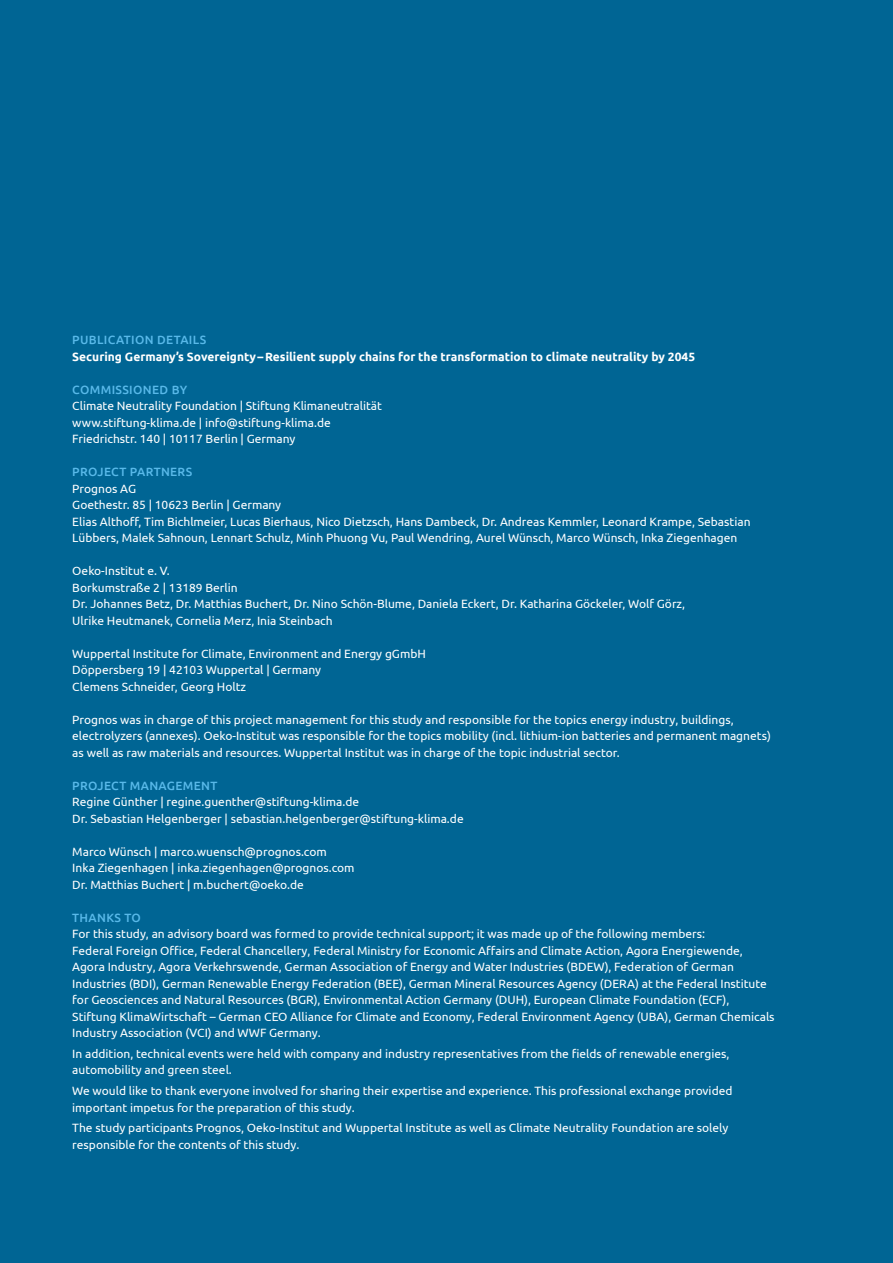
<style>
.page{position:relative;width:893px;height:1263px;background:#006594}
.page>*{position:absolute;margin:0;border:0;box-sizing:border-box;transform-origin:0 0}
.t1{font:12px/16.5px "Ubuntu";color:#fff}
.t2{font:700 12px "Ubuntu";color:#fff}
.t3{font:500 12px "Ubuntu";letter-spacing:.03em;color:#59b9e9}
</style>
<div class="page">
<p class="t3" style="left:72px;top:332px;width:135px">PUBLICATION DETAILS</p>
<p class="t2" style="left:72px;top:349px;width:624px">Securing Germany’s Sovereignty–Resilient supply chains for the transformation to climate neutrality by 2045</p>
<p class="t3" style="left:72px;top:382px;width:116px">COMMISSIONED BY</p>
<p class="t1" style="left:72px;top:397px;width:311px">Climate Neutrality Foundation | Stiftung Klimaneutralität www.stiftung-klima.de | info@stiftung-klima.de<br>Friedrichstr. 140 | 10117 Berlin | Germany</p>
<p class="t3" style="left:72px;top:464px;width:121px">PROJECT PARTNERS</p>
<p class="t1" style="left:72px;top:480px;width:680px">Prognos AG<br>Goethestr. 85 | 10623 Berlin | Germany<br>Elias Althoff, Tim Bichlmeier, Lucas Bierhaus, Nico Dietzsch, Hans Dambeck, Dr. Andreas Kemmler, Leonard Krampe, Sebastian Lübbers, Malek Sahnoun, Lennart Schulz, Minh Phuong Vu, Paul Wendring, Aurel Wünsch, Marco Wünsch, Inka Ziegenhagen</p>
<p class="t1" style="left:72px;top:562px;width:614px">Oeko-Institut e. V.<br>Borkumstraße 2 | 13189 Berlin<br>Dr. Johannes Betz, Dr. Matthias Buchert, Dr. Nino Schön-Blume, Daniela Eckert, Dr. Katharina Göckeler, Wolf Görz, Ulrike Heutmanek, Cornelia Merz, Inia Steinbach</p>
<p class="t1" style="left:72px;top:645px;width:355px">Wuppertal Institute for Climate, Environment and Energy gGmbH<br>Döppersberg 19 | 42103 Wuppertal | Germany<br>Clemens Schneider, Georg Holtz</p>
<p class="t1" style="left:72px;top:711px;width:700px">Prognos was in charge of this project management for this study and responsible for the topics energy industry, buildings, electrolyzers (annexes). Oeko-Institut was responsible for the topics mobility (incl. lithium-ion batteries and permanent magnets) as well as raw materials and resources. Wuppertal Institut was in charge of the topic industrial sector.</p>
<p class="t3" style="left:72px;top:778px;width:147px">PROJECT MANAGEMENT</p>
<p class="t1" style="left:72px;top:793px;width:393px">Regine Günther | regine.guenther@stiftung-klima.de<br>Dr. Sebastian Helgenberger | sebastian.helgenberger@stiftung-klima.de</p>
<p class="t1" style="left:72px;top:843px;width:284px">Marco Wünsch | marco.wuensch@prognos.com<br>Inka Ziegenhagen | inka.ziegenhagen@prognos.com<br>Dr. Matthias Buchert | m.buchert@oeko.de</p>
<p class="t3" style="left:72px;top:910px;width:70px">THANKS TO</p>
<p class="t1" style="left:72px;top:925px;width:704px">For this study, an advisory board was formed to provide technical support; it was made up of the following members:<br>Federal Foreign Office, Federal Chancellery, Federal Ministry for Economic Affairs and Climate Action, Agora Energiewende, Agora Industry, Agora Verkehrswende, German Association of Energy and Water Industries (BDEW), Federation of German Industries (BDI), German Renewable Energy Federation (BEE), German Mineral Resources Agency (DERA) at the Federal Institute for Geosciences and Natural Resources (BGR), Environmental Action Germany (DUH), European Climate Foundation (ECF), Stiftung KlimaWirtschaft – German CEO Alliance for Climate and Economy, Federal Environment Agency (UBA), German Chemicals Industry Association (VCI) and WWF Germany.</p>
<p class="t1" style="left:72px;top:1045px;width:659px">In addition, technical events were held with company and industry representatives from the fields of renewable energies, automobility and green steel.</p>
<p class="t1" style="left:72px;top:1082px;width:662px">We would like to thank everyone involved for sharing their expertise and experience. This professional exchange provided important impetus for the preparation of this study.</p>
<p class="t1" style="left:72px;top:1119px;width:658px">The study participants Prognos, Oeko-Institut and Wuppertal Institute as well as Climate Neutrality Foundation are solely responsible for the contents of this study.</p>
</div>
